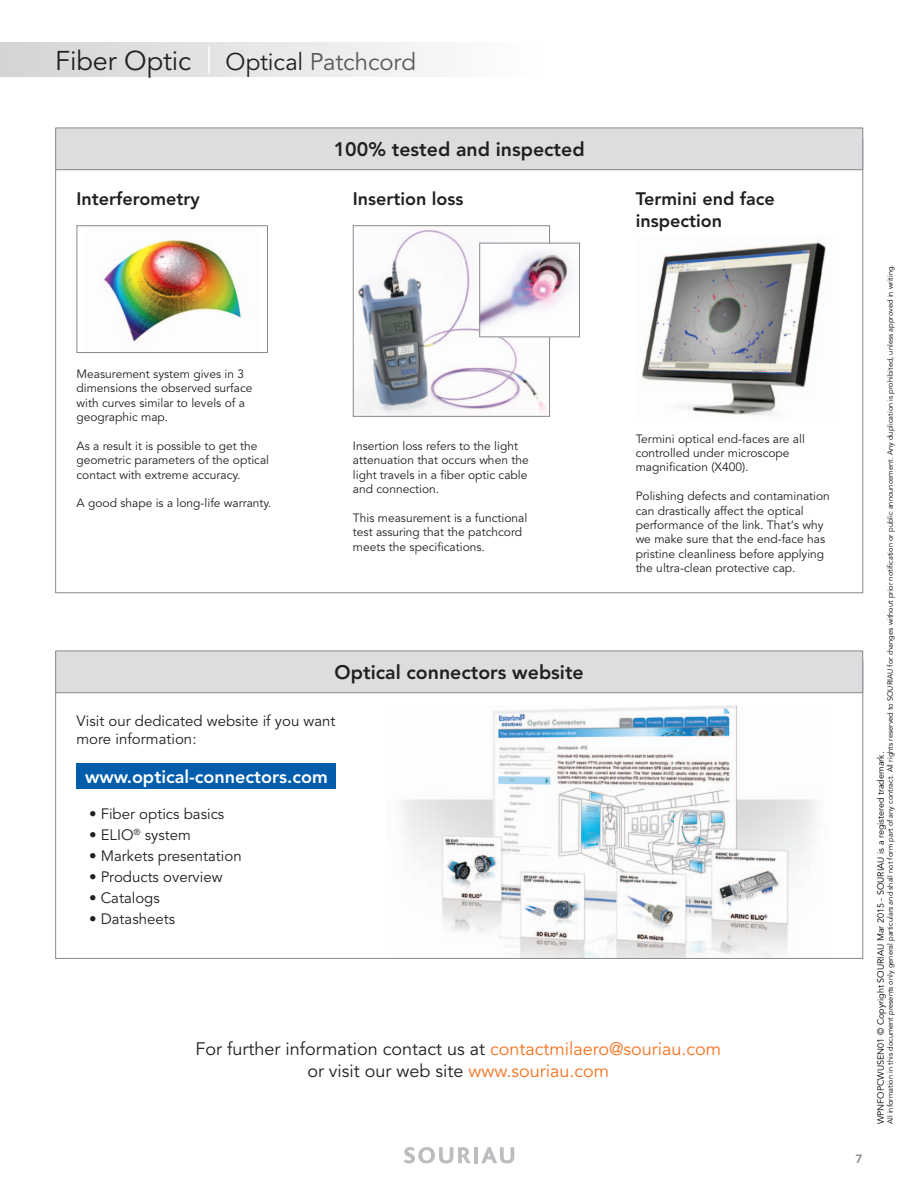
<style>
.page{position:relative;width:918px;height:1188px;background:#fff}
.page>*{position:absolute;margin:0;border:0;box-sizing:border-box;transform-origin:0 0}
.t1{font:27px "Avenir LT Std";letter-spacing:-.005em;color:#231f20}
.t2{font:800 19.5px "Avenir LT Std";color:#231f20}
.t3{font:18px/21.6px "Avenir LT Std";color:#231f20;text-align:center}
.t4{font:800 18px/21.6px "Avenir LT Std";color:#231f20}
.t5{font:800 18px "Avenir LT Std";color:#fff}
.t6{font:15px/18px "Avenir LT Std";color:#231f20}
.t7{font:12px/14.4px "Avenir LT Std";color:#231f20}
.t8{font:800 12px "Avenir LT Std";color:#87898c}
.t9{font:9px "Avenir LT Std";color:#000}
.t10{font:7.5px "Avenir LT Std";color:#000}
.s1{color:#fff}
.s2{font-size:24px}
.s3{font-size:24px;color:#57585a}
.s4{color:#f47321}
</style>
<div class="page">
<div style="left:0;top:43px;width:544px;height:34px;background:linear-gradient(to right,#d2d3d6,#fefefe)"></div>
<svg style="left:404px;top:1147px;width:67px;height:16px"></svg>
<hr style="left:474px;top:1147px;width:4px;height:16px;background:#bcbdc0">
<svg style="left:481px;top:1147px;width:33px;height:16px"></svg>
<div style="left:55px;top:138px;width:808px;height:455px;background:#fff;border:1px solid #87898c"></div>
<div style="left:56px;top:128px;width:807px;height:42px;background:#dcdddf"></div>
<div style="left:55px;top:128px;width:808px;height:42px;border:1px solid #87898c"></div>
<img style="left:399px;top:706px;width:419px;height:251px">
<div style="left:56px;top:651px;width:807px;height:42px;background:#dcdddf"></div>
<div style="left:55px;top:651px;width:808px;height:42px;border:1px solid #87898c"></div>
<div style="left:77px;top:763px;width:259px;height:26px;background:#015dab"></div>
<img style="left:104px;top:239px;width:138px;height:103px">
<div style="left:77px;top:225px;width:191px;height:128px;border:1px solid #87898c"></div>
<img style="left:355px;top:229px;width:193px;height:186px">
<div style="left:353px;top:225px;width:197px;height:192px;border:1px solid #87898c"></div>
<img style="left:481px;top:245px;width:91px;height:90px">
<div style="left:479px;top:243px;width:101px;height:94px;border:1px solid #87898c"></div>
<img style="left:642px;top:241px;width:184px;height:175px">
<h1 class="t1" style="left:55px;top:45px;width:362px">Fiber Optic <span class="s1">|</span> <span class="s2">Optical</span> <span class="s3">Patchcord</span></h1>
<h3 class="t4" style="left:77px;top:188px;width:125px">Interferometry</h3>
<h2 class="t2" style="left:334px;top:138px;width:252px">100% tested and inspected</h2>
<h3 class="t4" style="left:353px;top:188px;width:112px">Insertion loss</h3>
<h3 class="t4" style="left:636px;top:188px;width:141px">Termini end face inspection</h3>
<p class="t7" style="left:77px;top:367px;width:178px">Measurement system gives in 3 dimensions the observed surface with curves similar to levels of a geographic map.</p>
<p class="t7" style="left:77px;top:439px;width:194px">As a result it is possible to get the geometric parameters of the optical contact with extreme accuracy.</p>
<p class="t7" style="left:77px;top:496px;width:197px">A good shape is a long-life warranty.</p>
<p class="t7" style="left:353px;top:439px;width:177px">Insertion loss refers to the light attenuation that occurs when the light travels in a fiber optic cable and connection.</p>
<p class="t7" style="left:353px;top:511px;width:176px">This measurement is a functional test assuring that the patchcord meets the specifications.</p>
<h2 class="t2" style="left:335px;top:661px;width:251px">Optical connectors website</h2>
<p class="t6" style="left:77px;top:712px;width:260px">Visit our dedicated website if you want more information:</p>
<h3 class="t5" style="left:85px;top:766px;width:244px">www.optical-connectors.com</h3>
<p class="t6" style="left:89px;top:805px;width:137px">• Fiber optics basics</p>
<p class="t6" style="left:89px;top:826px;width:103px">• ELIO<sup>®</sup> system</p>
<p class="t6" style="left:89px;top:847px;width:154px">• Markets presentation</p>
<p class="t6" style="left:89px;top:868px;width:135px">• Products overview</p>
<p class="t6" style="left:89px;top:889px;width:72px">• Catalogs</p>
<p class="t6" style="left:89px;top:910px;width:88px">• Datasheets</p>
<p class="t7" style="left:636px;top:432px;width:171px">Termini optical end-faces are all controlled under microscope magnification (X400).</p>
<p class="t7" style="left:636px;top:489px;width:196px">Polishing defects and contamination can drastically affect the optical performance of the link. That‘s why we make sure that the end-face has pristine cleanliness before applying the ultra-clean protective cap.</p>
<h3 class="t3" style="left:196px;top:1039px;width:527px">For further information contact us at <span class="s4">contactmilaero@souriau.com </span>or visit our web site <span class="s4">www.souriau.com</span></h3>
<p class="t8" style="left:856px;top:1152px;width:9px">7</p>
<p class="t10" style="left:886px;top:1124px;width:861px;rotate:-90deg">All information in this document presents only general particulars and shall not form part of any contract. All rights reserved to SOURIAU for changes without prior notification or public announcement. Any duplication is prohibited, unless approved in writing.</p>
<p class="t9" style="left:876px;top:1124px;width:374px;rotate:-90deg">WPNFOPCWUSEN01 © Copyright SOURIAU Mar 2015 - SOURIAU is a registered trademark.</p>
</div>
